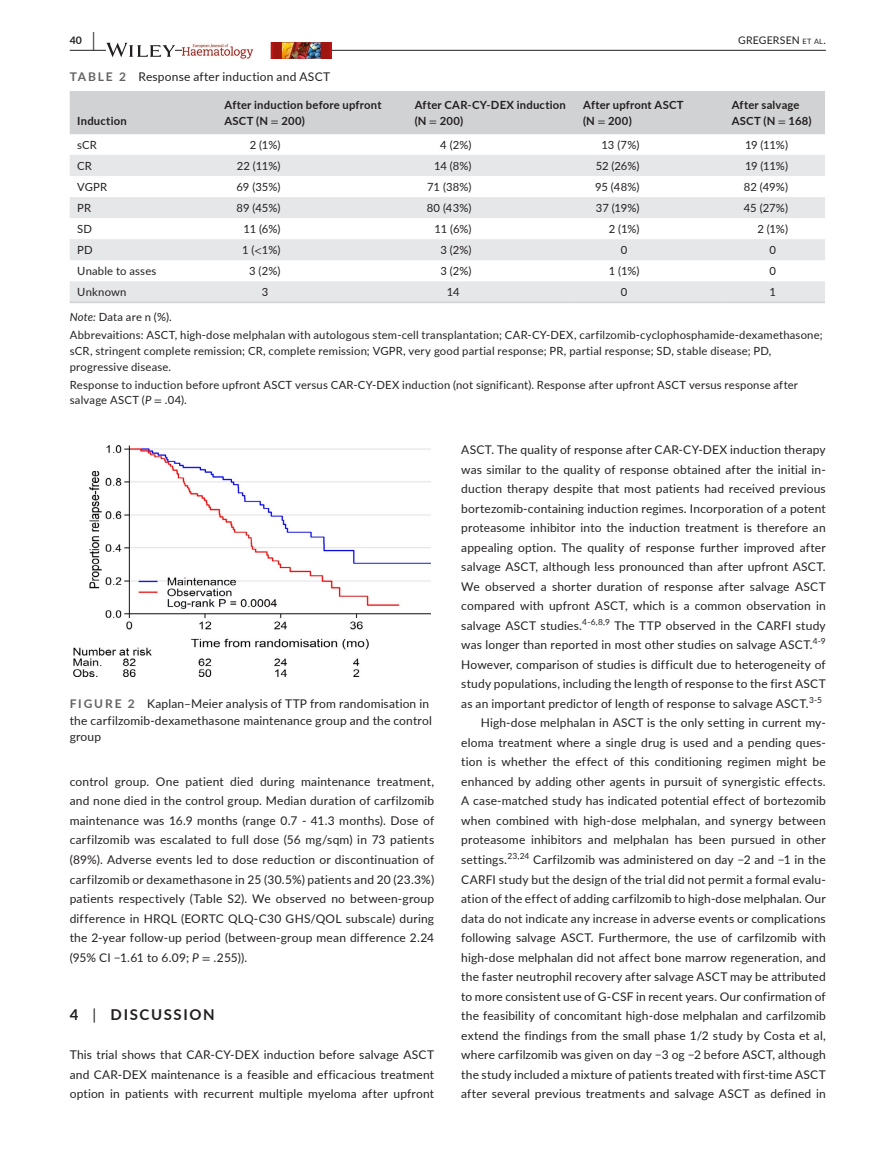
<style>
.page{position:relative;width:893px;height:1174px;background:#fff}
.page>*{position:absolute;margin:0;border:0;box-sizing:border-box;transform-origin:0 0}
.t1{font:700 15px "Lato";letter-spacing:.11em;color:#231f20}
.t2{font:12px/19.5px "Lato";letter-spacing:.015em;color:#231f20;text-align:justify}
.t3{font:11.25px/15.8px "Lato";letter-spacing:.015em;color:#231f20}
.t4{font:700 11.25px/15.8px "Lato";letter-spacing:.02em;color:#231f20}
.t5{font:10.5px "Lato";letter-spacing:.02em;color:#231f20}
.t6{font:700 10.5px "Lato";color:#231f20}
.t7{font:8.4px "Lato";color:#231f20}
.s1{font-size:19.5px}
.s2{font-size:7.35px}
.s3{font-weight:700;color:#636366}
.s4{font-family:"STIX";font-weight:400}
.s5{font-family:"STIX"}
.s6{font-style:italic}
.s7{font-weight:400}
</style>
<div class="page">
<hr style="left:70px;top:50px;width:756px;height:1px;background:#231f20">
<svg style="left:106px;top:43px;width:69px;height:14px"></svg>
<img style="left:183px;top:42px;width:149px;height:17px">
<div style="left:70px;top:91px;width:755px;height:43px;background:#d1d2d4"></div>
<svg style="left:70px;top:155px;width:755px;height:147px;fill:#e6e7e9"></svg>
<hr style="left:70px;top:302px;width:147px;height:1px;background:#d1d2d4">
<hr style="left:217px;top:302px;width:190px;height:1px;background:#d1d2d4">
<hr style="left:407px;top:302px;width:169px;height:1px;background:#d1d2d4">
<hr style="left:576px;top:302px;width:148px;height:1px;background:#d1d2d4">
<hr style="left:724px;top:302px;width:101px;height:1px;background:#d1d2d4">
<img style="left:73px;top:445px;width:358px;height:231px">
<p class="t6" style="left:70px;top:33px;width:27px">40 <span class="s1">|</span></p>
<p class="t5" style="left:738px;top:33px;width:89px">GREGERSEN <span class="s2">et al</span>.</p>
<p class="t2" style="left:70px;top:67px;width:262px"><span class="s3">TABLE 2</span> Response after induction and ASCT</p>
<p class="t4" style="left:77px;top:113px;width:51px">Induction</p>
<p class="t4" style="left:224px;top:97px;width:159px">After induction before upfront<br>ASCT (N <span class="s4">=</span> 200)</p>
<p class="t4" style="left:415px;top:97px;width:153px">After CAR-CY-DEX induction (N <span class="s4">=</span> 200)</p>
<p class="t4" style="left:583px;top:97px;width:102px">After upfront ASCT (N <span class="s4">=</span> 200)</p>
<p class="t4" style="left:732px;top:97px;width:81px">After salvage<br>ASCT (N <span class="s4">=</span> 168)</p>
<p class="t3" style="left:77px;top:136px;width:21px">sCR</p>
<p class="t3" style="left:250px;top:136px;width:32px">2 (1%)</p>
<p class="t3" style="left:440px;top:136px;width:33px">4 (2%)</p>
<p class="t3" style="left:602px;top:136px;width:39px">13 (7%)</p>
<p class="t3" style="left:745px;top:136px;width:45px">19 (11%)</p>
<p class="t3" style="left:77px;top:158px;width:16px">CR</p>
<p class="t3" style="left:237px;top:158px;width:45px">22 (11%)</p>
<p class="t3" style="left:434px;top:158px;width:39px">14 (8%)</p>
<p class="t3" style="left:596px;top:158px;width:45px">52 (26%)</p>
<p class="t3" style="left:745px;top:158px;width:45px">19 (11%)</p>
<p class="t3" style="left:77px;top:179px;width:31px">VGPR</p>
<p class="t3" style="left:237px;top:179px;width:45px">69 (35%)</p>
<p class="t3" style="left:427px;top:179px;width:46px">71 (38%)</p>
<p class="t3" style="left:595px;top:179px;width:46px">95 (48%)</p>
<p class="t3" style="left:744px;top:179px;width:46px">82 (49%)</p>
<p class="t3" style="left:77px;top:200px;width:15px">PR</p>
<p class="t3" style="left:236px;top:200px;width:45px">89 (45%)</p>
<p class="t3" style="left:427px;top:200px;width:46px">80 (43%)</p>
<p class="t3" style="left:596px;top:200px;width:45px">37 (19%)</p>
<p class="t3" style="left:744px;top:200px;width:46px">45 (27%)</p>
<p class="t3" style="left:77px;top:221px;width:16px">SD</p>
<p class="t3" style="left:243px;top:221px;width:38px">11 (6%)</p>
<p class="t3" style="left:435px;top:221px;width:38px">11 (6%)</p>
<p class="t3" style="left:609px;top:221px;width:32px">2 (1%)</p>
<p class="t3" style="left:757px;top:221px;width:32px">2 (1%)</p>
<p class="t3" style="left:77px;top:242px;width:17px">PD</p>
<p class="t3" style="left:242px;top:242px;width:40px">1 (<span class="s5">&lt;</span>1%)</p>
<p class="t3" style="left:440px;top:242px;width:33px">3 (2%)</p>
<p class="t3" style="left:621px;top:242px;width:8px">0</p>
<p class="t3" style="left:769px;top:242px;width:8px">0</p>
<p class="t3" style="left:77px;top:263px;width:81px">Unable to asses</p>
<p class="t3" style="left:249px;top:263px;width:33px">3 (2%)</p>
<p class="t3" style="left:440px;top:263px;width:33px">3 (2%)</p>
<p class="t3" style="left:609px;top:263px;width:32px">1 (1%)</p>
<p class="t3" style="left:769px;top:263px;width:8px">0</p>
<p class="t3" style="left:77px;top:284px;width:51px">Unknown</p>
<p class="t3" style="left:262px;top:284px;width:8px">3</p>
<p class="t3" style="left:447px;top:284px;width:14px">14</p>
<p class="t3" style="left:621px;top:284px;width:8px">0</p>
<p class="t3" style="left:769px;top:284px;width:8px">1</p>
<p class="t3" style="left:70px;top:308px;width:754px;line-height:18px"><span class="s6">Note:</span> Data are n (%).<br>Abbrevaitions: ASCT, high-dose melphalan with autologous stem-cell transplantation; CAR-CY-DEX, carfilzomib-cyclophosphamide-dexamethasone;</p>
<p class="t3" style="left:70px;top:342px;width:703px">sCR, stringent complete remission; CR, complete remission; VGPR, very good partial response; PR, partial response; SD, stable disease; PD, progressive disease.</p>
<p class="t3" style="left:70px;top:376px;width:730px">Response to induction before upfront ASCT versus CAR-CY-DEX induction (not significant). Response after upfront ASCT versus response after salvage ASCT (<span class="s6">P</span> <span class="s5">=</span> .04).</p>
<p class="t2" style="left:70px;top:695px;width:364px;line-height:16.5px;text-align:left"><span class="s3">FIGURE 2</span> Kaplan–Meier analysis of TTP from randomisation in the carfilzomib-dexamethasone maintenance group and the control group</p>
<p class="t2" style="left:70px;top:771px;width:366px">control group. One patient died during maintenance treatment, and none died in the control group. Median duration of carfilzomib maintenance was 16.9 months (range 0.7 - 41.3 months). Dose of carfilzomib was escalated to full dose (56 mg/sqm) in 73 patients (89%). Adverse events led to dose reduction or discontinuation of carfilzomib or dexamethasone in 25 (30.5%) patients and 20 (23.3%) patients respectively (Table S2). We observed no between-group difference in HRQL (EORTC QLQ-C30 GHS/QOL subscale) during the 2-year follow-up period (between-group mean difference 2.24 (95% CI −1.61 to 6.09; <span class="s6">P</span> <span class="s5">=</span> .255)).</p>
<p class="t1" style="left:70px;top:1003px;width:147px">4 <span class="s7">|</span> DISCUSSION</p>
<p class="t2" style="left:70px;top:1044px;width:366px">This trial shows that CAR-CY-DEX induction before salvage ASCT and CAR-DEX maintenance is a feasible and efficacious treatment option in patients with recurrent multiple myeloma after upfront</p>
<p class="t2" style="left:461px;top:440px;width:366px">ASCT. The quality of response after CAR-CY-DEX induction therapy was similar to the quality of response obtained after the initial in&shy;duction therapy despite that most patients had received previous bortezomib-containing induction regimes. Incorporation of a potent proteasome inhibitor into the induction treatment is therefore an appealing option. The quality of response further improved after salvage ASCT, although less pronounced than after upfront ASCT.<br>We observed a shorter duration of response after salvage ASCT compared with upfront ASCT, which is a common observation in salvage ASCT studies.</p>
<p class="t7" style="left:582px;top:615px;width:29px">4-6,8,9</p>
<p class="t2" style="left:461px;top:615px;width:366px;text-indent:153px">The TTP observed in the CARFI study was longer than reported in most other studies on salvage ASCT.</p>
<p class="t7" style="left:813px;top:635px;width:15px">4-9</p>
<p class="t2" style="left:461px;top:654px;width:366px">However, comparison of studies is difficult due to heterogeneity of study populations, including the length of response to the first ASCT as an important predictor of length of response to salvage ASCT.</p>
<p class="t7" style="left:809px;top:693px;width:14px">3-5</p>
<p class="t2" style="left:461px;top:713px;width:366px;text-indent:20px">High-dose melphalan in ASCT is the only setting in current my&shy;eloma treatment where a single drug is used and a pending ques&shy;tion is whether the effect of this conditioning regimen might be enhanced by adding other agents in pursuit of synergistic effects.<br>A case-matched study has indicated potential effect of bortezomib when combined with high-dose melphalan, and synergy between proteasome inhibitors and melphalan has been pursued in other settings.<sup>23,24</sup> Carfilzomib was administered on day −2 and −1 in the CARFI study but the design of the trial did not permit a formal evalu&shy;ation of the effect of adding carfilzomib to high-dose melphalan. Our data do not indicate any increase in adverse events or complications following salvage ASCT. Furthermore, the use of carfilzomib with high-dose melphalan did not affect bone marrow regeneration, and the faster neutrophil recovery after salvage ASCT may be attributed to more consistent use of G-CSF in recent years. Our confirmation of the feasibility of concomitant high-dose melphalan and carfilzomib extend the findings from the small phase 1/2 study by Costa et al, where carfilzomib was given on day −3 og −2 before ASCT, although the study included a mixture of patients treated with first-time ASCT after several previous treatments and salvage ASCT as defined in</p>
</div>
